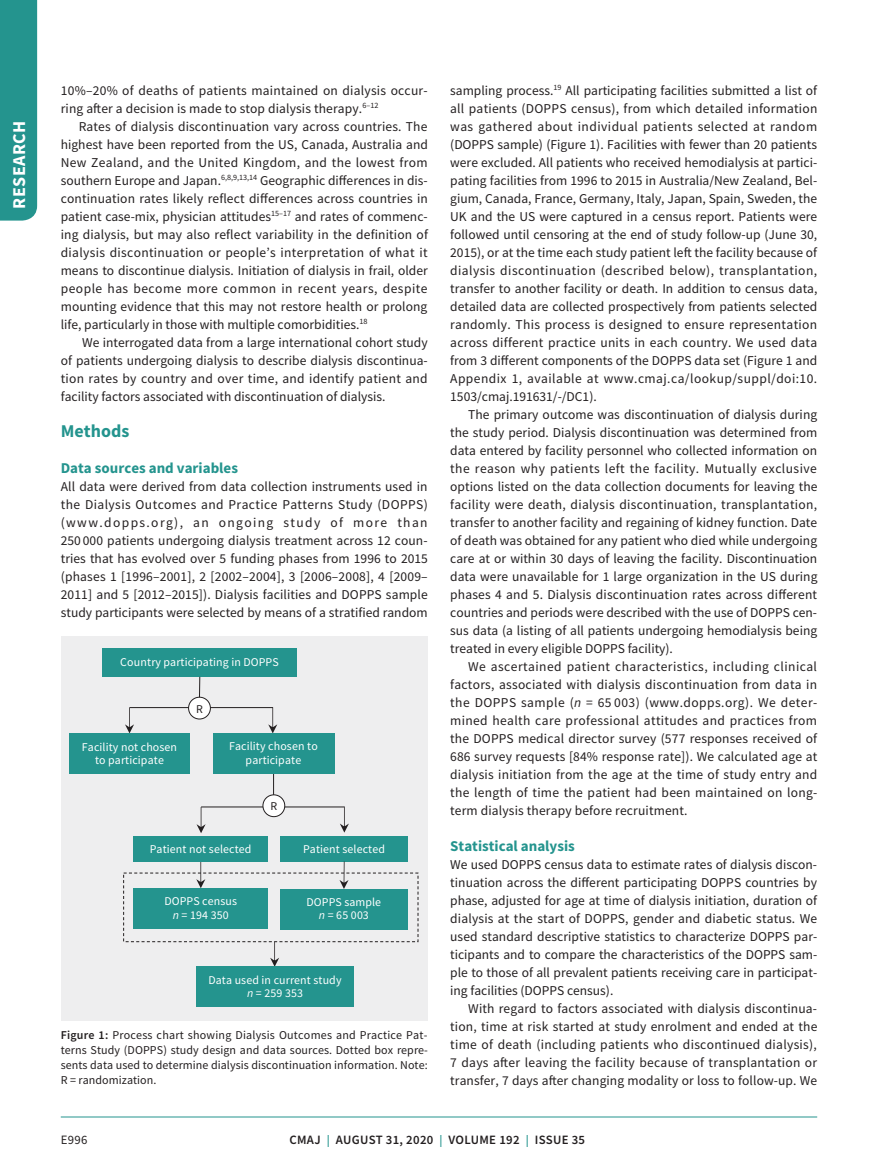
<style>
.page{position:relative;width:878px;height:1175px;background:#fff}
.page>*{position:absolute;margin:0;border:0;box-sizing:border-box;transform-origin:0 0}
.t1{font:700 18px "Source Sans Pro";letter-spacing:.025em;color:#fff}
.t2{font:700 18px "Source Sans Pro";color:#24948e}
.t3{font:700 15px "Source Sans Pro";color:#24948e}
.t4{font:13.5px/18px "Source Sans Pro";color:#231f20;text-align:justify}
.t5{font:600 12.75px "Source Sans Pro";letter-spacing:.025em;color:#231f20}
.t6{font:12.75px "Source Sans Pro";color:#231f20}
.t7{font:12px/15px "Source Sans Pro";letter-spacing:.005em;color:#231f20;text-align:justify}
.t8{font:11.85px/13.2px "Source Sans Pro";letter-spacing:.01em;color:#fff;text-align:center}
.t9{font:11.85px "Source Sans Pro";color:#231f20}
.s1{font-style:italic}
.s2{font-weight:600}
.s3{font-size:12px;color:#24948e}
</style>
<div class="page">
<div style="left:0;top:0;width:37px;height:220px;background:#24948e"></div>
<hr style="left:61px;top:1116px;width:756px;height:1px;background:#24948e">
<div style="left:61px;top:636px;width:367px;height:384px;background:#eeeeef"></div>
<svg style="left:273px;top:773px;width:1px;height:21px"></svg>
<svg style="left:270px;top:942px;width:9px;height:24px"></svg>
<hr style="left:201px;top:806px;width:143px;height:1px;background:#231f20">
<svg style="left:268px;top:707px;width:9px;height:26px"></svg>
<hr style="left:130px;top:707px;width:143px;height:1px;background:#231f20">
<div style="left:102px;top:648px;width:195px;height:29px;background:#24948e"></div>
<svg style="left:125px;top:707px;width:9px;height:26px"></svg>
<svg style="left:196px;top:861px;width:9px;height:27px"></svg>
<div style="left:188px;top:697px;width:22px;height:22px;background:#fff;border-radius:50%"></div>
<div style="left:188px;top:697px;width:23px;height:22px;border:1px solid #231f20;border-radius:50%"></div>
<div style="left:213px;top:733px;width:121px;height:40px;background:#24948e"></div>
<div style="left:69px;top:733px;width:121px;height:40px;background:#24948e"></div>
<div style="left:263px;top:795px;width:22px;height:21px;background:#fff;border-radius:50%"></div>
<div style="left:262px;top:794px;width:23px;height:23px;border:1px solid #231f20;border-radius:50%"></div>
<svg style="left:340px;top:806px;width:9px;height:26px"></svg>
<div style="left:133px;top:836px;width:135px;height:25px;background:#24948e"></div>
<div style="left:280px;top:835px;width:128px;height:26px;background:#24948e"></div>
<svg style="left:339px;top:861px;width:9px;height:28px"></svg>
<svg style="left:196px;top:807px;width:10px;height:26px"></svg>
<div style="left:133px;top:888px;width:135px;height:40px;background:#24948e"></div>
<div style="left:280px;top:889px;width:127px;height:40px;background:#24948e"></div>
<div style="left:196px;top:966px;width:158px;height:41px;background:#24948e"></div>
<svg style="left:199px;top:677px;width:1px;height:20px"></svg>
<h1 class="t1" style="left:7px;top:208px;width:89px;rotate:-90deg">RESEARCH</h1>
<p class="t4" style="left:61px;top:81px;width:368px">10%–20% of deaths of patients maintained on dialysis occur&shy;ring after a decision is made to stop dialysis therapy.<sup>6–12</sup></p>
<p class="t4" style="left:61px;top:117px;width:369px;text-indent:18px">Rates of dialysis discontinuation vary across countries. The highest have been reported from the US, Canada, Australia and New Zealand, and the United Kingdom, and the lowest from southern Europe and Japan.<sup>6,8,9,13,14</sup> Geographic differences in dis&shy;continuation rates likely reflect differences across countries in patient case-mix, physician attitudes<sup>15–17</sup> and rates of commenc&shy;ing dialysis, but may also reflect variability in the definition of dialysis discontinuation or people’s interpretation of what it means to discontinue dialysis. Initiation of dialysis in frail, older people has become more common in recent years, despite mounting evidence that this may not restore health or prolong life, particularly in those with multiple comorbidities.<sup>18</sup></p>
<p class="t4" style="left:61px;top:333px;width:368px;text-indent:21px">We interrogated data from a large international cohort study of patients undergoing dialysis to describe dialysis discontinua&shy;tion rates by country and over time, and identify patient and facility factors associated with discontinuation of dialysis.</p>
<h1 class="t2" style="left:61px;top:418px;width:70px">Methods</h1>
<p class="t3" style="left:61px;top:457px;width:179px">Data sources and variables</p>
<p class="t4" style="left:61px;top:477px;width:369px">All data were derived from data collection instruments used in the Dialysis Outcomes and Practice Patterns Study (DOPPS) (www.dopps.org), an ongoing study of more than 250 000 patients undergoing dialysis treatment across 12 coun&shy;tries that has evolved over 5 funding phases from 1996 to 2015 (phases 1 [1996–2001], 2 [2002–2004], 3 [2006–2008], 4 [2009– 2011] and 5 [2012–2015]). Dialysis facilities and DOPPS sample study participants were selected by means of a stratified random</p>
<p class="t8" style="left:120px;top:655px;width:160px">Country participating in DOPPS</p>
<p class="t9" style="left:196px;top:701px;width:8px">R</p>
<p class="t8" style="left:229px;top:739px;width:90px">Facility chosen to participate</p>
<p class="t8" style="left:82px;top:740px;width:97px">Facility not chosen to participate</p>
<p class="t9" style="left:270px;top:798px;width:8px">R</p>
<p class="t8" style="left:150px;top:842px;width:103px">Patient not selected</p>
<p class="t8" style="left:303px;top:842px;width:83px">Patient selected</p>
<p class="t8" style="left:164px;top:894px;width:74px">DOPPS census <span class="s1">n</span> = 194 350</p>
<p class="t8" style="left:306px;top:895px;width:76px">DOPPS sample <span class="s1">n</span> = 65 003</p>
<p class="t8" style="left:208px;top:973px;width:135px">Data used in current study <span class="s1">n</span> = 259 353</p>
<p class="t7" style="left:61px;top:1027px;width:369px"><span class="s2">Figure 1:</span> Process chart showing Dialysis Outcomes and Practice Pat&shy;terns Study (DOPPS) study design and data sources. Dotted box repre&shy;sents data used to determine dialysis discontinuation information. Note:<br>R = randomization.</p>
<p class="t4" style="left:450px;top:81px;width:369px">sampling process.<sup>19</sup> All participating facilities submitted a list of all patients (DOPPS census), from which detailed information was gathered about individual patients selected at random (DOPPS sample) (Figure 1). Facilities with fewer than 20 patients were excluded. All patients who received hemodialysis at partici&shy;pating facilities from 1996 to 2015 in Australia/New Zealand, Bel&shy;gium, Canada, France, Germany, Italy, Japan, Spain, Sweden, the UK and the US were captured in a census report. Patients were followed until censoring at the end of study follow-up (June 30, 2015), or at the time each study patient left the facility because of dialysis discontinuation (described below), transplantation, transfer to another facility or death. In addition to census data, detailed data are collected prospectively from patients selected randomly. This process is designed to ensure representation across different practice units in each country. We used data from 3 different components of the DOPPS data set (Figure 1 and Appendix 1, available at www.cmaj.ca/lookup/suppl/doi:10.<br>1503/cmaj.191631/-/DC1).</p>
<p class="t4" style="left:450px;top:405px;width:369px;text-indent:18px">The primary outcome was discontinuation of dialysis during the study period. Dialysis discontinuation was determined from data entered by facility personnel who collected information on the reason why patients left the facility. Mutually exclusive options listed on the data collection documents for leaving the facility were death, dialysis discontinuation, transplantation, transfer to another facility and regaining of kidney function. Date of death was obtained for any patient who died while undergoing care at or within 30 days of leaving the facility. Discontinuation data were unavailable for 1 large organization in the US during phases 4 and 5. Dialysis discontinuation rates across different countries and periods were described with the use of DOPPS cen&shy;sus data (a listing of all patients undergoing hemodialysis being treated in every eligible DOPPS facility).</p>
<p class="t4" style="left:450px;top:657px;width:368px;text-indent:18px">We ascertained patient characteristics, including clinical factors, associated with dialysis discontinuation from data in the DOPPS sample (<span class="s1">n</span> = 65 003) (www.dopps.org). We deter&shy;mined health care professional attitudes and practices from the DOPPS medical director survey (577 responses received of 686 survey requests [84% response rate]). We calculated age at dialysis initiation from the age at the time of study entry and the length of time the patient had been maintained on long&shy;term dialysis therapy before recruitment.</p>
<p class="t3" style="left:450px;top:835px;width:126px">Statistical analysis</p>
<p class="t4" style="left:450px;top:855px;width:368px">We used DOPPS census data to estimate rates of dialysis discon&shy;tinuation across the different participating DOPPS countries by phase, adjusted for age at time of dialysis initiation, duration of dialysis at the start of DOPPS, gender and diabetic status. We used standard descriptive statistics to characterize DOPPS par&shy;ticipants and to compare the characteristics of the DOPPS sam&shy;ple to those of all prevalent patients receiving care in participat&shy;ing facilities (DOPPS census).</p>
<p class="t4" style="left:450px;top:999px;width:368px;text-indent:18px">With regard to factors associated with dialysis discontinua&shy;tion, time at risk started at study enrolment and ended at the time of death (including patients who discontinued dialysis), 7 days after leaving the facility because of transplantation or transfer, 7 days after changing modality or loss to follow-up. We</p>
<p class="t6" style="left:61px;top:1132px;width:28px">E996</p>
<p class="t5" style="left:289px;top:1131px;width:297px">CMAJ <span class="s3">|</span> AUGUST 31, 2020 <span class="s3">|</span> VOLUME 192 <span class="s3">|</span> ISSUE 35</p>
</div>
